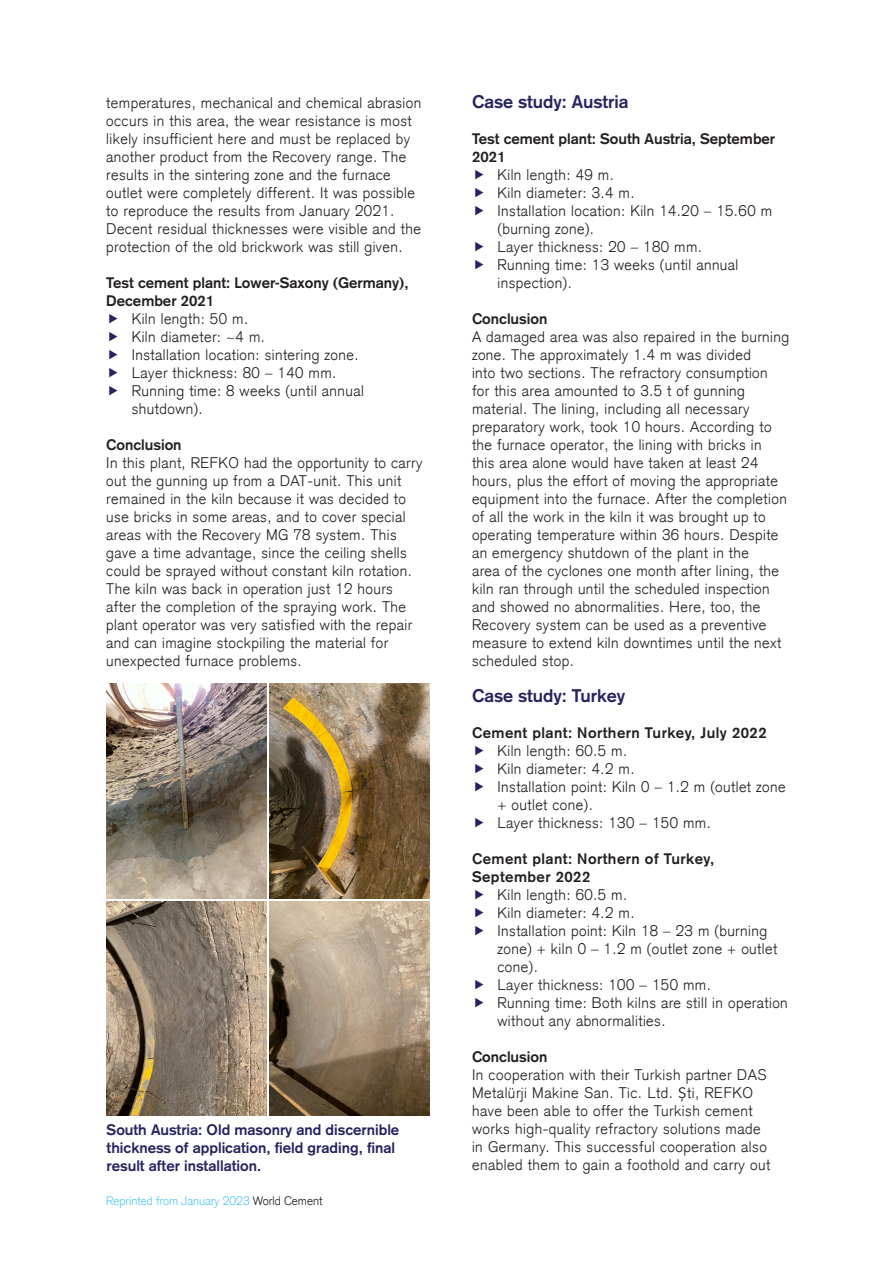
<style>
.page{position:relative;width:893px;height:1263px;background:#fff}
.page>*{position:absolute;margin:0;border:0;box-sizing:border-box;transform-origin:0 0}
.Subhead_1{font:700 18px "Akzidenz Grotesk";color:#26235f}
.Text_1st_Para{font:300 15px/18px "Akzidenz Grotesk";letter-spacing:.03em;color:#231f20}
.Subhead_2{font:700 15px/18px "Akzidenz Grotesk";color:#231f20}
.Caption__No_Line{font:700 15px/18px "Akzidenz Grotesk";color:#26235f}
.Subhead_2-2{font:700 15px/18px "Akzidenz Grotesk";letter-spacing:.03em;color:#231f20}
.t1{font:300 12px "Akzidenz Grotesk";color:#56c8f3}
.s1{color:#231f20}
.s2{font-family:"Avenir";font-weight:400}
</style>
<div class="page">
<img style="left:106px;top:684px;width:160px;height:214px">
<img style="left:269px;top:684px;width:161px;height:214px">
<img style="left:106px;top:901px;width:160px;height:214px">
<img style="left:269px;top:901px;width:161px;height:214px">
<p class="Text_1st_Para" style="left:106px;top:94px;width:317px">temperatures, mechanical and chemical abrasion occurs in this area, the wear resistance is most likely insufficient here and must be replaced by another product from the Recovery range. The results in the sintering zone and the furnace outlet were completely different. It was possible to reproduce the results from January 2021.<br>Decent residual thicknesses were visible and the protection of the old brickwork was still given.</p>
<p class="Subhead_2" style="left:106px;top:274px;width:304px">Test cement plant: Lower-Saxony (Germany),<br>December 2021</p>
<p class="Text_1st_Para" style="left:132px;top:310px;width:118px">Kiln length: 50 m.</p>
<p class="Text_1st_Para" style="left:132px;top:328px;width:135px">Kiln diameter: ~4 m.</p>
<p class="Text_1st_Para" style="left:132px;top:346px;width:228px">Installation location: sintering zone.</p>
<p class="Text_1st_Para" style="left:132px;top:364px;width:206px">Layer thickness: 80 – 140 mm.</p>
<p class="Text_1st_Para" style="left:132px;top:382px;width:234px">Running time: 8 weeks (until annual shutdown).</p>
<p class="Subhead_2" style="left:106px;top:436px;width:77px">Conclusion</p>
<p class="Text_1st_Para" style="left:106px;top:454px;width:318px">In this plant, REFKO had the opportunity to carry out the gunning up from a DAT-unit. This unit remained in the kiln because it was decided to use bricks in some areas, and to cover special areas with the Recovery MG 78 system. This gave a time advantage, since the ceiling shells could be sprayed without constant kiln rotation.<br>The kiln was back in operation just 12 hours after the completion of the spraying work. The plant operator was very satisfied with the repair and can imagine stockpiling the material for unexpected furnace problems.</p>
<p class="Caption__No_Line" style="left:107px;top:1121px;width:294px">South Austria: Old masonry and discernible thickness of application, field grading, final result after installation.</p>
<p class="t1" style="left:106px;top:1193px;width:218px">Reprinted from January 2023 <span class="s1">World Cement</span></p>
<p class="Subhead_1" style="left:472px;top:91px;width:158px">Case study: Austria</p>
<p class="Subhead_2" style="left:472px;top:130px;width:305px">Test cement plant: South Austria, September<br>2021</p>
<p class="Text_1st_Para" style="left:497px;top:166px;width:118px">Kiln length: 49 m.</p>
<p class="Text_1st_Para" style="left:497px;top:184px;width:139px">Kiln diameter: 3.4 m.</p>
<p class="Text_1st_Para" style="left:497px;top:202px;width:276px">Installation location: Kiln 14.20 – 15.60 m (burning zone).</p>
<p class="Text_1st_Para" style="left:497px;top:238px;width:206px">Layer thickness: 20 – 180 mm.</p>
<p class="Text_1st_Para" style="left:497px;top:256px;width:242px">Running time: 13 weeks (until annual inspection).</p>
<p class="Subhead_2" style="left:472px;top:310px;width:77px">Conclusion</p>
<p class="Text_1st_Para" style="left:472px;top:328px;width:319px">A damaged area was also repaired in the burning zone. The approximately 1.4 m was divided<br>into two sections. The refractory consumption<br>for this area amounted to 3.5 t of gunning material. The lining, including all necessary preparatory work, took 10 hours. According to the furnace operator, the lining with bricks in<br>this area alone would have taken at least 24 hours, plus the effort of moving the appropriate equipment into the furnace. After the completion of all the work in the kiln it was brought up to operating temperature within 36 hours. Despite an emergency shutdown of the plant in the<br>area of the cyclones one month after lining, the kiln ran through until the scheduled inspection and showed no abnormalities. Here, too, the Recovery system can be used as a preventive measure to extend kiln downtimes until the next scheduled stop.</p>
<p class="Subhead_1" style="left:472px;top:685px;width:155px">Case study: Turkey</p>
<p class="Subhead_2-2" style="left:472px;top:724px;width:296px">Cement plant: Northern Turkey, July 2022</p>
<p class="Text_1st_Para" style="left:497px;top:742px;width:131px">Kiln length: 60.5 m.</p>
<p class="Text_1st_Para" style="left:497px;top:760px;width:139px">Kiln diameter: 4.2 m.</p>
<p class="Text_1st_Para" style="left:497px;top:778px;width:290px">Installation point: Kiln 0 – 1.2 m (outlet zone + outlet cone).</p>
<p class="Text_1st_Para" style="left:497px;top:814px;width:215px">Layer thickness: 130 – 150 mm.</p>
<p class="Subhead_2-2" style="left:472px;top:850px;width:244px">Cement plant: Northern of Turkey,<br>September 2022</p>
<p class="Text_1st_Para" style="left:497px;top:886px;width:131px">Kiln length: 60.5 m.</p>
<p class="Text_1st_Para" style="left:497px;top:904px;width:139px">Kiln diameter: 4.2 m.</p>
<p class="Text_1st_Para" style="left:497px;top:922px;width:281px">Installation point: Kiln 18 – 23 m (burning zone) + kiln 0 – 1.2 m (outlet zone + outlet cone).</p>
<p class="Text_1st_Para" style="left:497px;top:976px;width:215px">Layer thickness: 100 – 150 mm.</p>
<p class="Text_1st_Para" style="left:497px;top:994px;width:292px">Running time: Both kilns are still in operation without any abnormalities.</p>
<p class="Subhead_2" style="left:472px;top:1048px;width:77px">Conclusion</p>
<p class="Text_1st_Para" style="left:472px;top:1066px;width:300px">In cooperation with their Turkish partner DAS Metalürji Makine San. Tic. Ltd. <span class="s2">Ș</span>ti, REFKO have been able to offer the Turkish cement works high-quality refractory solutions made in Germany. This successful cooperation also enabled them to gain a foothold and carry out</p>
</div>
